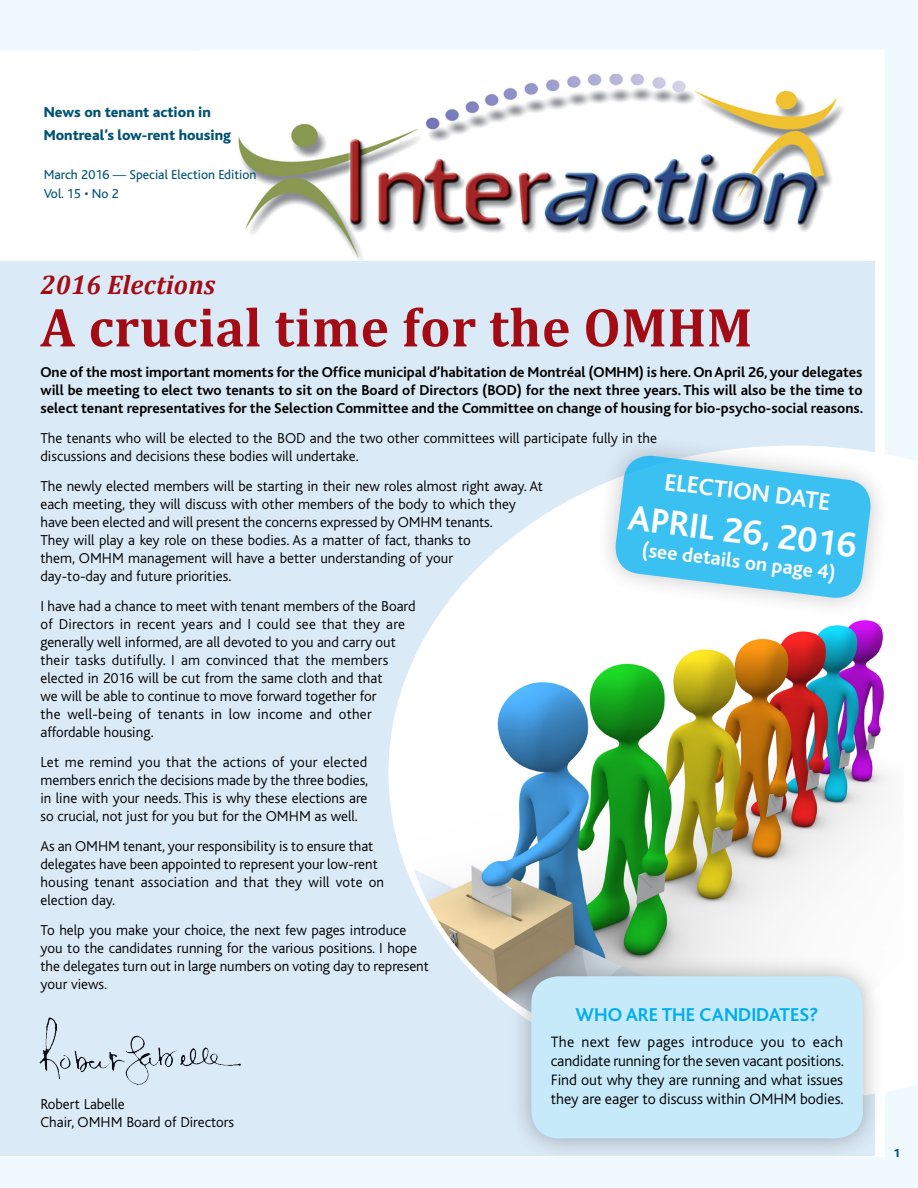
<style>
.page{position:relative;width:918px;height:1188px;background:#eff9fe}
.page>*{position:absolute;margin:0;border:0;box-sizing:border-box;transform-origin:0 0}
.t1{font:700 55.5px "Cambria";letter-spacing:.01em;color:#a30c14}
.t2{font:700 36.6px "Bliss";color:#fff}
.t3{font:italic 700 27px "Cambria";letter-spacing:.01em;color:#a30c14}
.t4{font:700 24.9px "Bliss";color:#fff}
.t5{font:700 20.55px "Bliss";color:#fff}
.t6{font:700 19.5px "Bliss";color:#00aeef}
.t7{font:300 15.75px/18.9px "Bliss";color:#000;text-align:justify}
.t8{font:300 15px/18px "Bliss";color:#000}
.t9{font:700 15px/18px "Bliss";color:#000;text-align:justify}
.t10{font:800 15px/22.5px "Bliss";color:#005373}
.t11{font:13.5px/19.5px "Bliss";color:#005373}
.t12{font:800 12px "Bliss";color:#005373}
.s1{font-weight:300}
</style>
<div class="page">
<div style="left:0;top:51px;width:885px;height:1105px;background:#fff"></div>
<img style="left:238px;top:73px;width:606px;height:188px">
<div style="left:0;top:261px;width:875px;height:895px;background:#dbeaf7"></div>
<svg style="left:388px;top:456px;width:530px;height:635px"></svg>
<img style="left:39px;top:1017px;width:202px;height:68px">
<img style="left:400px;top:552px;width:504px;height:503px">
<div style="left:509px;top:954px;width:377px;height:207px;background:#000;opacity:.3"></div>
<div style="left:531px;top:976px;width:332px;height:162px;background:#c7eafb;border-radius:27px"></div>
<div style="left:594px;top:434px;width:299px;height:186px;background:#000;opacity:.3"></div>
<svg style="left:613px;top:453px;width:261px;height:148px;background:#68ccf1"></svg>
<p class="t10" style="left:44px;top:101px;width:189px">News on tenant action in<br>Montreal’s low-rent housing</p>
<p class="t11" style="left:44px;top:165px;width:214px">March 2016 <span class="s1">—</span> Special Election Edition<br>Vol. 15 • No 2</p>
<h3 class="t3" style="left:40px;top:266px;width:177px">2016 Elections</h3>
<h1 class="t1" style="left:40px;top:288px;width:713px">A crucial time for the OMHM</h1>
<p class="t9" style="left:40px;top:364px;width:824px">One of the most important moments for the Office municipal d’habitation de Montréal (OMHM) is here. On April 26, your delegates will be meeting to elect two tenants to sit on the Board of Directors (BOD) for the next three years. This will also be the time to select tenant representatives for the Selection Committee and the Committee on change of housing for bio-psycho-social reasons.</p>
<p class="t8" style="left:40px;top:430px;width:618px">The tenants who will be elected to the BOD and the two other committees will participate fully in the discussions and decisions these bodies will undertake.</p>
<p class="t8" style="left:40px;top:478px;width:504px">The newly elected members will be starting in their new roles almost right away. At each meeting, they will discuss with other members of the body to which they have been elected and will present the concerns expressed by OMHM tenants.<br>They will play a key role on these bodies. As a matter of fact, thanks to<br>them, OMHM management will have a better understanding of your<br>day-to-day and future priorities.</p>
<p class="t8" style="left:40px;top:598px;width:377px">I have had a chance to meet with tenant members of the Board of Directors in recent years and I could see that they are generally well informed, are all devoted to you and carry out their tasks dutifully. I am convinced that the members elected in 2016 will be cut from the same cloth and that<br>we will be able to continue to move forward together for<br>the well-being of tenants in low income and other affordable housing.</p>
<p class="t8" style="left:40px;top:754px;width:329px;text-align:justify">Let me remind you that the actions of your elected members enrich the decisions made by the three bodies, in line with your needs. This is why these elections are so crucial, not just for you but for the OMHM as well.</p>
<p class="t8" style="left:40px;top:838px;width:345px">As an OMHM tenant, your responsibility is to ensure that delegates have been appointed to represent your low-rent housing tenant association and that they will vote on election day.</p>
<p class="t8" style="left:40px;top:922px;width:390px">To help you make your choice, the next few pages introduce you to the candidates running for the various positions. I hope the delegates turn out in large numbers on voting day to represent your views.</p>
<h3 class="t4" style="left:666px;top:469px;width:168px;rotate:7deg">ELECTION DATE</h3>
<h2 class="t2" style="left:631px;top:499px;width:231px;rotate:7deg">APRIL 26, 2016</h2>
<h3 class="t5" style="left:643px;top:539px;width:197px;rotate:7deg">(see details on page 4)</h3>
<p class="t8" style="left:40px;top:1096px;width:195px">Robert Labelle<br>Chair, OMHM Board of Directors</p>
<h3 class="t6" style="left:576px;top:1005px;width:244px">WHO ARE THE CANDIDATES?</h3>
<p class="t7" style="left:551px;top:1033px;width:295px">The next few pages introduce you to each candidate running for the seven vacant positions.<br>Find out why they are running and what issues they are eager to discuss within OMHM bodies.</p>
<p class="t12" style="left:894px;top:1146px;width:8px">1</p>
</div>
